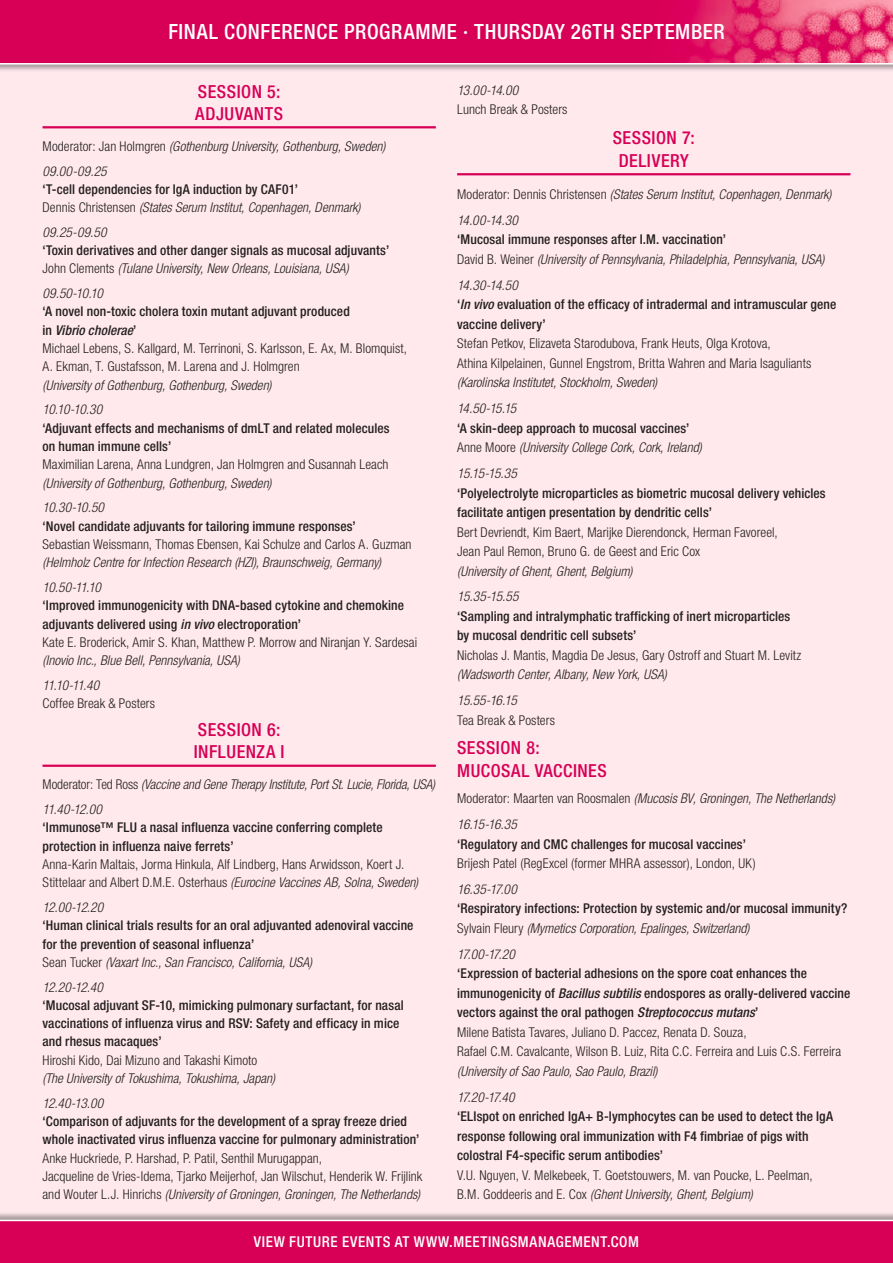
<style>
.page{position:relative;width:893px;height:1263px;background:#ffe9ed}
.page>*{position:absolute;margin:0;border:0;box-sizing:border-box;transform-origin:0 0}
.t1{font:500 condensed 21px "Helvetica Neue LT Std";letter-spacing:.025em;color:#fff}
._1_Main_Heading__Sin{font:500 condensed 18px/21.9px "Helvetica Neue LT Std";letter-spacing:.03em;color:#d80056}
._5_Body_Text__Single{font:500 condensed 18px/23.1px "Helvetica Neue LT Std";letter-spacing:.03em;color:#d80056}
.t2{font:500 condensed 15px "Helvetica Neue LT Std";letter-spacing:.04em;color:#fff}
._5_Body_Text__Single-2{font:500 condensed 13.5px/19.5px "Helvetica Neue LT Std";letter-spacing:.01em;color:#231f20}
._5_Body_Text__Single-3{font:300 condensed 13.5px/18.3px "Helvetica Neue LT Std";letter-spacing:.005em;color:#231f20}
._5_Body_Text__Single-4{font:italic 300 condensed 13.5px/18.3px "Helvetica Neue LT Std";color:#231f20}
.s1{font-style:normal}
.s2{font-weight:500;font-style:normal}
.s3{font-weight:300;font-style:italic}
.s4{font-weight:300}
.s5{font-style:italic}
.s6{font-weight:500}
.s7{font-weight:500;font-style:italic}
</style>
<div class="page">
<div style="left:0;top:0;width:893px;height:73px;background:#231f20;opacity:.4"></div>
<img style="left:0;top:0;width:893px;height:63px">
<hr style="left:0;top:63px;width:893px;height:2px;background:#fff">
<div style="left:0;top:1211px;width:893px;height:52px;background:#231f20;opacity:.4"></div>
<div style="left:0;top:1220px;width:893px;height:43px;background:#d80056"></div>
<hr style="left:0;top:1220px;width:893px;height:1px;background:#fff">
<hr style="left:43px;top:126px;width:393px;height:2px;background:#d80056">
<hr style="left:43px;top:765px;width:393px;height:2px;background:#d80056">
<hr style="left:457px;top:173px;width:393px;height:2px;background:#d80056">
<p class="t1" style="left:168px;top:19px;width:558px">FINAL CONFERENCE PROGRAMME · THURSDAY 26TH SEPTEMBER</p>
<p class="_1_Main_Heading__Sin" style="left:195px;top:80px;width:89px">SESSION 5:<br>ADJUVANTS</p>
<p class="_5_Body_Text__Single-4" style="left:43px;top:137px;width:344px"><span class="s1">Moderator: Jan Holmgren</span> (Gothenburg University, Gothenburg, Sweden)</p>
<p class="_5_Body_Text__Single-4" style="left:43px;top:162px;width:319px">09.00-09.25<br><span class="s2">‘T-cell dependencies for IgA induction by CAF01’<br></span><span class="s1">Dennis Christensen</span> (States Serum Institut, Copenhagen, Denmark)</p>
<p class="_5_Body_Text__Single-2" style="left:43px;top:223px;width:348px;line-height:18.3px"><span class="s3">09.25-09.50<br></span>‘Toxin derivatives and other danger signals as mucosal adjuvants’<br><span class="s4">John Clements</span> <span class="s3">(Tulane University, New Orleans, Louisiana, USA)</span></p>
<p class="_5_Body_Text__Single-3" style="left:43px;top:284px;width:366px"><span class="s5">09.50-10.10<br></span><span class="s6">‘A novel non-toxic cholera toxin mutant adjuvant produced<br>in</span> <span class="s7">Vibrio cholerae</span><span class="s6">’<br></span>Michael Lebens, S. Kallgard, M. Terrinoni, S. Karlsson, E. Ax, M. Blomquist, A. Ekman, T. Gustafsson, M. Larena and J. Holmgren<br><span class="s5">(University of Gothenburg, Gothenburg, Sweden)</span></p>
<p class="_5_Body_Text__Single-2" style="left:43px;top:400px;width:348px;line-height:18.3px"><span class="s3">10.10-10.30<br></span>‘Adjuvant effects and mechanisms of dmLT and related molecules on human immune cells’<br><span class="s4">Maximilian Larena, Anna Lundgren, Jan Holmgren and Susannah Leach </span><span class="s3">(University of Gothenburg, Gothenburg, Sweden)</span></p>
<p class="_5_Body_Text__Single-4" style="left:43px;top:499px;width:371px">10.30-10.50<br><span class="s2">‘Novel candidate adjuvants for tailoring immune responses’<br></span><span class="s1">Sebastian Weissmann, Thomas Ebensen, Kai Schulze and Carlos A. Guzman </span>(Helmholz Centre for Infection Research (HZI), Braunschweig, Germany)</p>
<p class="_5_Body_Text__Single-2" style="left:43px;top:578px;width:376px;line-height:18.3px"><span class="s3">10.50-11.10<br></span>‘Improved immunogenicity with DNA-based cytokine and chemokine adjuvants delivered using <span class="s5">in vivo</span> electroporation’<br><span class="s4">Kate E. Broderick, Amir S. Khan, Matthew P. Morrow and Niranjan Y. Sardesai </span><span class="s3">(Inovio Inc., Blue Bell, Pennsylvania, USA)</span></p>
<p class="_5_Body_Text__Single-3" style="left:43px;top:676px;width:114px"><span class="s5">11.10-11.40<br></span>Coffee Break &amp; Posters</p>
<p class="_1_Main_Heading__Sin" style="left:194px;top:719px;width:92px">SESSION 6:<br>INFLUENZA I</p>
<p class="_5_Body_Text__Single-4" style="left:43px;top:776px;width:394px"><span class="s1">Moderator: Ted Ross</span> (Vaccine and Gene Therapy Institute, Port St. Lucie, Florida, USA)</p>
<p class="_5_Body_Text__Single-3" style="left:43px;top:800px;width:377px"><span class="s5">11.40-12.00<br></span><span class="s6">‘Immunose™ FLU a nasal influenza vaccine conferring complete protection in influenza naive ferrets’<br></span>Anna-Karin Maltais, Jorma Hinkula, Alf Lindberg, Hans Arwidsson, Koert J.<br>Stittelaar and Albert D.M.E. Osterhaus <span class="s5">(Eurocine Vaccines AB, Solna, Sweden)</span></p>
<p class="_5_Body_Text__Single-2" style="left:43px;top:898px;width:372px;line-height:18.3px"><span class="s3">12.00-12.20<br></span>‘Human clinical trials results for an oral adjuvanted adenoviral vaccine for the prevention of seasonal influenza’<br><span class="s4">Sean Tucker</span> <span class="s3">(Vaxart Inc., San Francisco, California, USA)</span></p>
<p class="_5_Body_Text__Single-2" style="left:43px;top:977px;width:363px;line-height:18.3px"><span class="s3">12.20-12.40<br></span>‘Mucosal adjuvant SF-10, mimicking pulmonary surfactant, for nasal vaccinations of influenza virus and RSV: Safety and efficacy in mice and rhesus macaques’<br><span class="s4">Hiroshi Kido, Dai Mizuno and Takashi Kimoto<br></span><span class="s3">(The University of Tokushima, Tokushima, Japan)</span></p>
<p class="_5_Body_Text__Single-3" style="left:43px;top:1094px;width:381px"><span class="s5">12.40-13.00<br></span><span class="s6">‘Comparison of adjuvants for the development of a spray freeze dried whole inactivated virus influenza vaccine for pulmonary administration’ </span>Anke Huckriede, P. Harshad, P. Patil, Senthil Murugappan,<br>Jacqueline de Vries-Idema, Tjarko Meijerhof, Jan Wilschut, Henderik W. Frijlink and Wouter L.J. Hinrichs <span class="s5">(University of Groningen, Groningen, The Netherlands)</span></p>
<p class="_5_Body_Text__Single-3" style="left:457px;top:80px;width:112px;line-height:19.5px"><span class="s5">13.00-14.00<br></span>Lunch Break &amp; Posters</p>
<p class="_1_Main_Heading__Sin" style="left:613px;top:125px;width:84px;line-height:23.1px;text-align:center">SESSION 7:<br>DELIVERY</p>
<p class="_5_Body_Text__Single-4" style="left:457px;top:185px;width:376px"><span class="s1">Moderator: Dennis Christensen</span> (States Serum Institut, Copenhagen, Denmark)</p>
<p class="_5_Body_Text__Single-4" style="left:457px;top:211px;width:369px;line-height:19.5px">14.00-14.30<br><span class="s2">‘Mucosal immune responses after I.M. vaccination’<br></span><span class="s1">David B. Weiner</span> (University of Pennsylvania, Philadelphia, Pennsylvania, USA)</p>
<p class="_5_Body_Text__Single-3" style="left:457px;top:275px;width:381px;line-height:19.5px"><span class="s5">14.30-14.50<br></span><span class="s6">‘</span><span class="s7">In vivo</span> <span class="s6">evaluation of the efficacy of intradermal and intramuscular gene vaccine delivery’<br></span>Stefan Petkov, Elizaveta Starodubova, Frank Heuts, Olga Krotova,<br>Athina Kilpelainen, Gunnel Engstrom, Britta Wahren and Maria Isaguliants <span class="s5">(Karolinska Institutet, Stockholm, Sweden)</span></p>
<p class="_5_Body_Text__Single-4" style="left:457px;top:399px;width:246px;line-height:19.5px">14.50-15.15<br><span class="s2">‘A skin-deep approach to mucosal vaccines’<br></span><span class="s1">Anne Moore</span> (University College Cork, Cork, Ireland)</p>
<p class="_5_Body_Text__Single-2" style="left:457px;top:463px;width:370px"><span class="s3">15.15-15.35<br></span>‘Polyelectrolyte microparticles as biometric mucosal delivery vehicles facilitate antigen presentation by dendritic cells’<br><span class="s4">Bert Devriendt, Kim Baert, Marijke Dierendonck, Herman Favoreel,<br>Jean Paul Remon, Bruno G. de Geest and Eric Cox<br></span><span class="s3">(University of Ghent, Ghent, Belgium)</span></p>
<p class="_5_Body_Text__Single-2" style="left:457px;top:587px;width:346px"><span class="s3">15.35-15.55<br></span>‘Sampling and intralymphatic trafficking of inert microparticles by mucosal dendritic cell subsets’<br><span class="s4">Nicholas J. Mantis, Magdia De Jesus, Gary Ostroff and Stuart M. Levitz </span><span class="s3">(Wadsworth Center, Albany, New York, USA)</span></p>
<p class="_5_Body_Text__Single-3" style="left:457px;top:691px;width:99px;line-height:19.5px"><span class="s5">15.55-16.15<br></span>Tea Break &amp; Posters</p>
<p class="_5_Body_Text__Single" style="left:457px;top:736px;width:151px">SESSION 8:<br>MUCOSAL VACCINES</p>
<p class="_5_Body_Text__Single-4" style="left:457px;top:790px;width:379px"><span class="s1">Moderator: Maarten van Roosmalen</span> (Mucosis BV, Groningen, The Netherlands)</p>
<p class="_5_Body_Text__Single-3" style="left:457px;top:814px;width:300px;line-height:19.5px"><span class="s5">16.15-16.35<br></span><span class="s6">‘Regulatory and CMC challenges for mucosal vaccines’<br></span>Brijesh Patel (RegExcel (former MHRA assessor), London, UK)</p>
<p class="_5_Body_Text__Single-2" style="left:457px;top:879px;width:392px"><span class="s3">16.35-17.00<br></span>‘Respiratory infections: Protection by systemic and/or mucosal immunity?<br><span class="s4">Sylvain Fleury</span> <span class="s3">(Mymetics Corporation, Epalinges, Switzerland)</span></p>
<p class="_5_Body_Text__Single-2" style="left:457px;top:944px;width:395px"><span class="s3">17.00-17.20<br></span>‘Expression of bacterial adhesions on the spore coat enhances the immunogenicity of <span class="s5">Bacillus subtilis</span> endospores as orally-delivered vaccine vectors against the oral pathogen <span class="s5">Streptococcus mutans</span>’<br><span class="s4">Milene Batista Tavares, Juliano D. Paccez, Renata D. Souza,<br>Rafael C.M. Cavalcante, Wilson B. Luiz, Rita C.C. Ferreira and Luis C.S. Ferreira </span><span class="s3">(University of Sao Paulo, Sao Paulo, Brazil)</span></p>
<p class="_5_Body_Text__Single-2" style="left:457px;top:1087px;width:378px"><span class="s3">17.20-17.40<br></span>‘ELIspot on enriched IgA+ B-lymphocytes can be used to detect the IgA response following oral immunization with F4 fimbriae of pigs with colostral F4-specific serum antibodies’<br><span class="s4">V.U. Nguyen, V. Melkebeek, T. Goetstouwers, M. van Poucke, L. Peelman, B.M. Goddeeris and E. Cox</span> <span class="s3">(Ghent University, Ghent, Belgium)</span></p>
<p class="t2" style="left:254px;top:1233px;width:386px">VIEW FUTURE EVENTS AT WWW.MEETINGSMANAGEMENT.COM</p>
</div>
